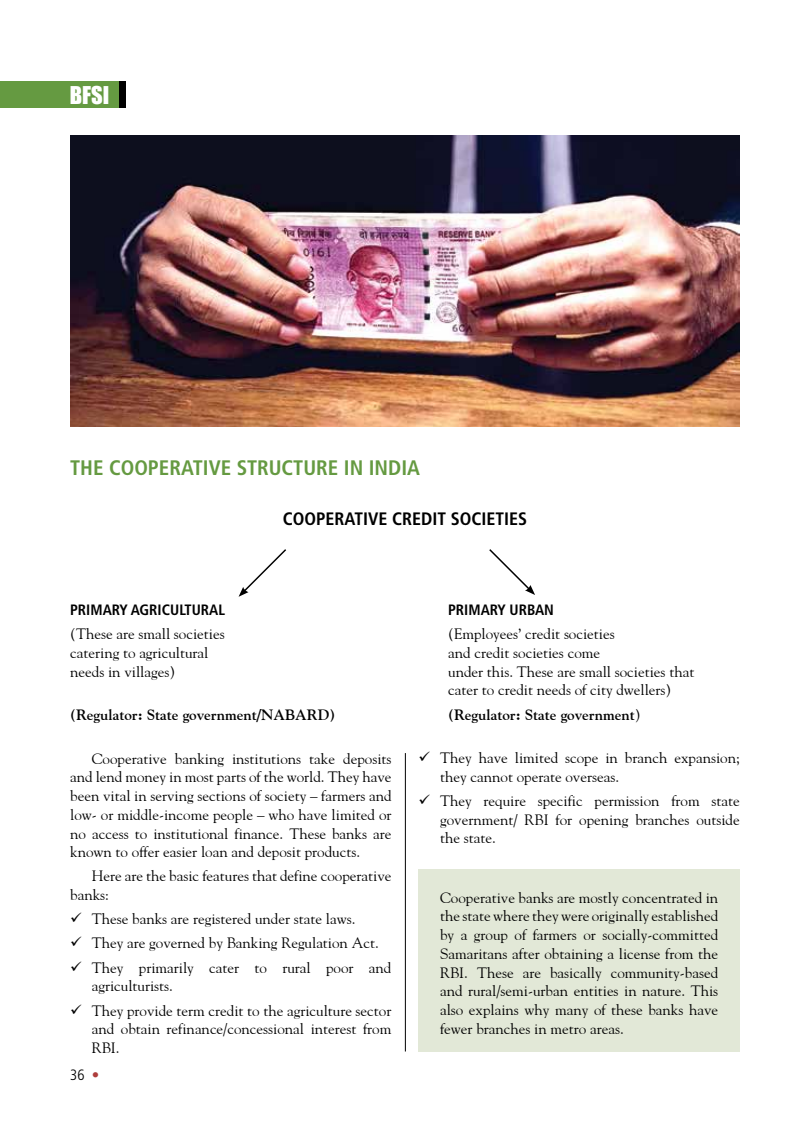
<style>
.page{position:relative;width:810px;height:1134px;background:#fff}
.page>*{position:absolute;margin:0;border:0;box-sizing:border-box;transform-origin:0 0}
.t1{font:22.5px "Impact";color:#fff}
.t2{font:700 condensed 21px "Frutiger";color:#659a41}
.t3{font:700 condensed 18px "Frutiger";color:#000}
.t4{font:15px/18.8px "Gaudiya";color:#000}
.t5{font:700 15px "Gaudiya";color:#000}
.t6{font:700 condensed 15px "Frutiger";color:#000}
.t7{font:300 condensed 15px "Frutiger";color:#000}
.s1{font-weight:400}
.s2{color:#ae3d3c}
</style>
<div class="page">
<div style="left:418px;top:869px;width:322px;height:183px;background:#e2e8d7"></div>
<svg style="left:239px;top:549px;width:47px;height:48px"></svg>
<svg style="left:489px;top:549px;width:46px;height:46px"></svg>
<hr style="left:405px;top:753px;width:1px;height:299px;background:#000">
<img style="left:70px;top:135px;width:670px;height:291px">
<div style="left:0;top:81px;width:122px;height:27px;background:#659a41"></div>
<div style="left:119px;top:81px;width:7px;height:27px;background:#000"></div>
<h1 class="t1" style="left:70px;top:78px;width:41px">BFSI</h1>
<h2 class="t2" style="left:70px;top:455px;width:100px">THE COOPERATIVE</h2>
<h2 class="t2" style="left:237px;top:455px;width:150px">STRUCTURE IN INDIA</h2>
<p class="t3" style="left:283px;top:508px;width:246px">COOPERATIVE CREDIT SOCIETIES</p>
<p class="t6" style="left:70px;top:601px;width:156px">PRIMARY AGRICULTURAL</p>
<p class="t6" style="left:408px;top:601px;width:25px">P</p>
<p class="t6" style="left:456px;top:601px;width:100px">RIMARY URBAN</p>
<p class="t4" style="left:70px;top:624px;width:156px">(These are small societies</p>
<p class="t4" style="left:448px;top:624px;width:168px">(Employees’ credit societies</p>
<p class="t4" style="left:70px;top:643px;width:140px">catering to agricultural</p>
<p class="t4" style="left:448px;top:643px;width:154px">and credit societies come</p>
<p class="t4" style="left:70px;top:662px;width:106px">needs in villages)</p>
<p class="t4" style="left:448px;top:662px;width:248px">under this. These are small societies that cater to credit needs of city dwellers)</p>
<p class="t5" style="left:70px;top:705px;width:266px">(Regulator: State government/NABARD)</p>
<p class="t5" style="left:448px;top:705px;width:194px">(Regulator: State government<span class="s1">)</span></p>
<p class="t4" style="left:70px;top:749px;width:323px;text-align:justify;text-indent:22px">Cooperative banking institutions take deposits and lend money in most parts of the world. They have been vital in serving sections of society – farmers and low- or middle-income people – who have limited or no access to institutional finance. These banks are known to offer easier loan and deposit products.</p>
<p class="t4" style="left:70px;top:866px;width:323px;text-indent:22px">Here are the basic features that define cooperative banks:</p>
<p class="t4" style="left:70px;top:909px;width:287px">✓ These banks are registered under state laws.</p>
<p class="t4" style="left:70px;top:934px;width:310px">✓ They are governed by Banking Regulation Act.</p>
<p class="t4" style="left:92px;top:958px;width:301px;text-indent:-22px">✓ They primarily cater to rural poor and agriculturists.</p>
<p class="t4" style="left:92px;top:1001px;width:301px;text-align:justify;text-indent:-22px">✓ They provide term credit to the agriculture sector and obtain refinance/concessional interest from RBI.</p>
<p class="t4" style="left:440px;top:748px;width:301px;text-indent:-22px">✓ They have limited scope in branch expansion; they cannot operate overseas.</p>
<p class="t4" style="left:440px;top:791px;width:301px;text-align:justify;text-indent:-22px">✓ They require specific permission from state government/ RBI for opening branches outside the state.</p>
<p class="t4" style="left:440px;top:888px;width:280px;text-align:justify">Cooperative banks are mostly concentrated in the state where they were originally established by a group of farmers or socially-committed Samaritans after obtaining a license from the RBI. These are basically community-based and rural/semi-urban entities in nature. This also explains why many of these banks have fewer branches in metro areas.</p>
<p class="t7" style="left:70px;top:1066px;width:31px">36 <span class="s2">•</span></p>
</div>
